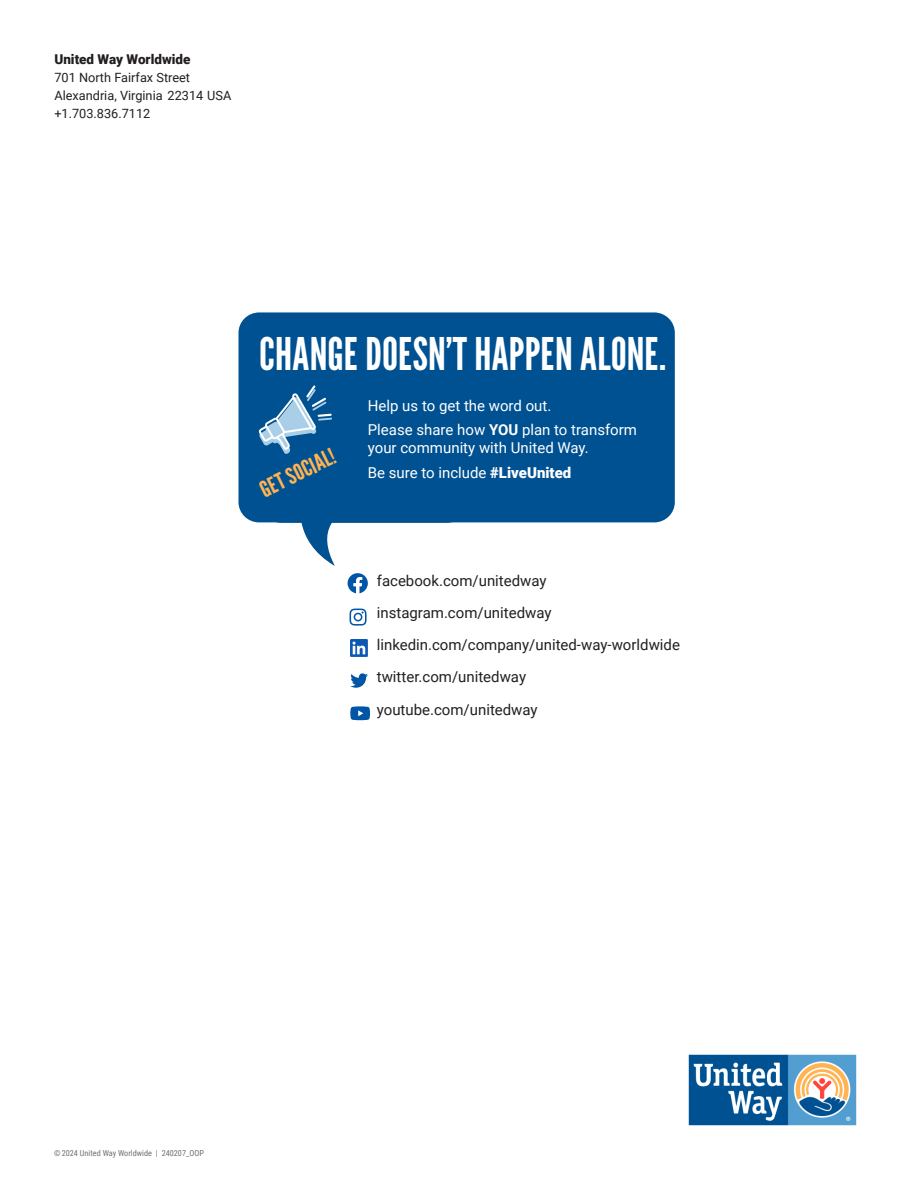
<style>
.page{position:relative;width:918px;height:1188px;background:#fff}
.page>*{position:absolute;margin:0;border:0;box-sizing:border-box;transform-origin:0 0}
.t1{font:45px "League Gothic";color:#fff}
.t2{font:22.5px "League Gothic";color:#ffb351;scale:1.1 1}
.t3{font:15px "Roboto";color:#231f20}
.t4{font:15px/18px "Roboto";color:#fff}
.Body{font:900 13.5px "Roboto";color:#231f20}
.Body-2{font:12.75px "Roboto";color:#231f20}
.t5{font:8.25px "Roboto Condensed";color:#6f7073}
.s1{font-weight:700}
.s2{font-weight:900}
.s3{font-family:"Roboto"}
</style>
<div class="page">
<svg style="left:348px;top:573px;width:20px;height:20px"></svg>
<div style="left:239px;top:312px;width:436px;height:210px;background:#005191;border-radius:20px"></div>
<svg style="left:350px;top:609px;width:17px;height:17px"></svg>
<svg style="left:350px;top:673px;width:18px;height:15px"></svg>
<svg style="left:350px;top:706px;width:20px;height:14px"></svg>
<svg style="left:250px;top:431px;width:229px;height:135px"></svg>
<svg style="left:259px;top:385px;width:73px;height:69px"></svg>
<img style="left:351px;top:640px;width:17px;height:17px">
<img style="left:688px;top:1054px;width:169px;height:72px">
<p class="Body" style="left:54px;top:50px;width:138px">United Way Worldwide</p>
<p class="Body-2" style="left:54px;top:69px;width:137px">701 North Fairfax Street</p>
<p class="Body-2" style="left:54px;top:87px;width:178px">Alexandria, Virginia 22314 USA</p>
<p class="Body-2" style="left:54px;top:105px;width:98px">+1.703.836.7112</p>
<p class="t1" style="left:259px;top:323px;width:409px">CHANGE DOESN’T HAPPEN ALONE.</p>
<p class="t2" style="left:254px;top:476px;width:75px;rotate:-26deg">GET SOCIAL!</p>
<p class="t4" style="left:368px;top:396px;width:185px">Help us to get the word out.</p>
<p class="t4" style="left:368px;top:421px;width:271px">Please share how <span class="s1">YOU</span> plan to transform your community with United Way.</p>
<p class="t4" style="left:368px;top:463px;width:205px">Be sure to include <span class="s2">#LiveUnited</span></p>
<p class="t3" style="left:377px;top:570px;width:171px">facebook.com/unitedway</p>
<p class="t3" style="left:377px;top:602px;width:176px">instagram.com/unitedway</p>
<p class="t3" style="left:377px;top:634px;width:305px">linkedin.com/company/united-way-worldwide</p>
<p class="t3" style="left:377px;top:667px;width:151px">twitter.com/unitedway</p>
<p class="t3" style="left:377px;top:699px;width:162px">youtube.com/unitedway</p>
<p class="t5" style="left:54px;top:1147px;width:151px"><span class="s3">©</span> 2024 United Way Worldwide | 240207_OOP</p>
</div>
